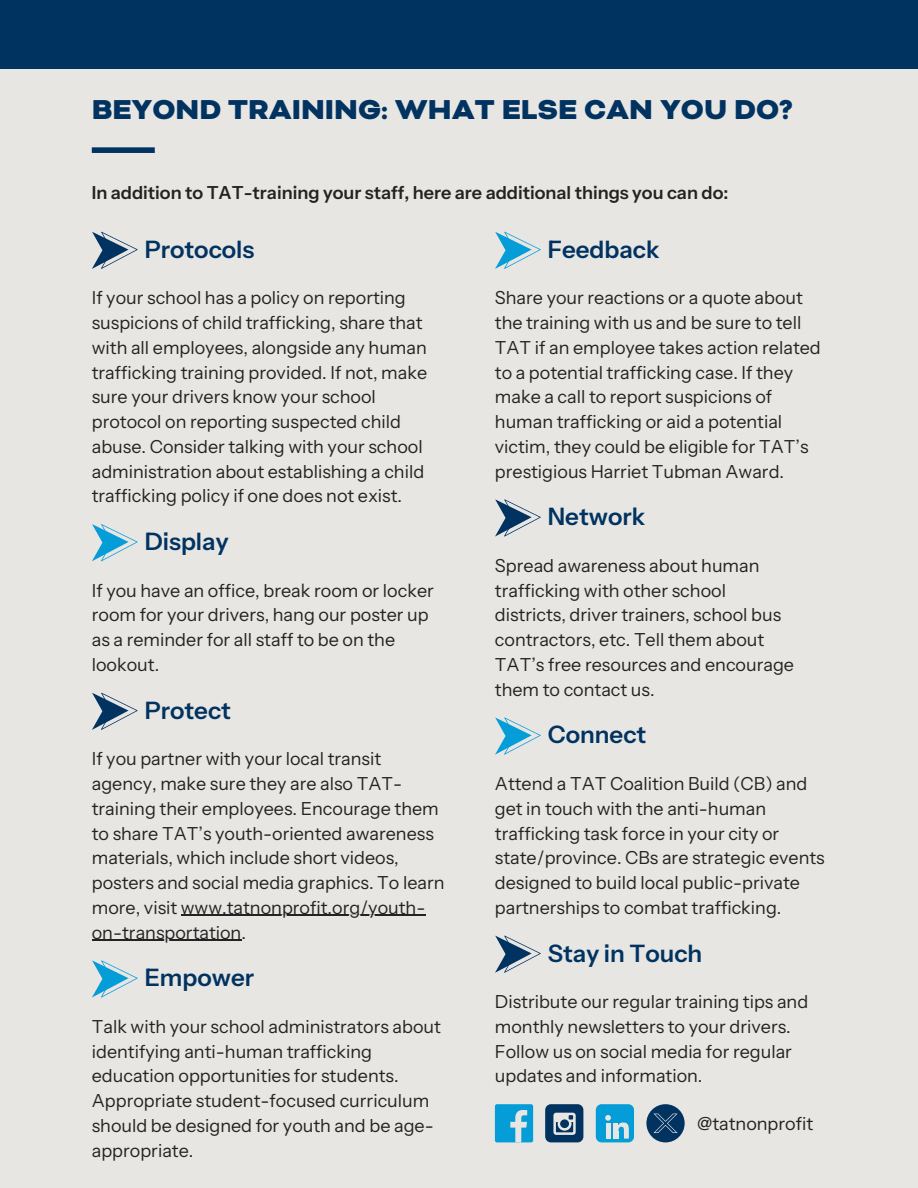
<style>
.page{position:relative;width:918px;height:1188px;background:#e8e6e3}
.page>*{position:absolute;margin:0;border:0;box-sizing:border-box;transform-origin:0 0}
.t1{font:900 31.5px "Bicyclette";color:#013361}
.t2{font:600 24px "Instrument Sans";color:#013361}
.t3{font:18px/24.8px "Instrument Sans";color:#232323}
.t4{font:600 18px "Instrument Sans";color:#232323}
</style>
<div class="page">
<div style="left:0;top:0;width:918px;height:68px;background:#013361"></div>
<div style="left:92px;top:147px;width:63px;height:6px;background:#013361"></div>
<svg style="left:92px;top:232px;width:46px;height:37px"></svg>
<svg style="left:495px;top:232px;width:46px;height:37px"></svg>
<svg style="left:92px;top:693px;width:46px;height:37px"></svg>
<svg style="left:495px;top:717px;width:46px;height:38px"></svg>
<svg style="left:92px;top:960px;width:46px;height:37px"></svg>
<svg style="left:495px;top:499px;width:46px;height:37px"></svg>
<svg style="left:92px;top:524px;width:46px;height:37px"></svg>
<svg style="left:495px;top:936px;width:46px;height:37px"></svg>
<div style="left:495px;top:1104px;width:38px;height:38px;background:#059dd8;border-radius:2px"></div>
<svg style="left:510px;top:1110px;width:17px;height:32px"></svg>
<svg style="left:646px;top:1104px;width:39px;height:38px"></svg>
<div style="left:596px;top:1104px;width:38px;height:38px;background:#059dd8;border-radius:6px"></div>
<svg style="left:605px;top:1115px;width:24px;height:24px"></svg>
<div style="left:545px;top:1104px;width:38px;height:38px;background:#013361;border-radius:6px"></div>
<svg style="left:553px;top:1113px;width:23px;height:22px"></svg>
<hr style="left:181px;top:915px;width:244px;height:1px;background:#232323">
<hr style="left:92px;top:940px;width:149px;height:1px;background:#232323">
<h1 class="t1" style="left:92px;top:91px;width:703px">BEYOND TRAINING: WHAT ELSE CAN YOU DO?</h1>
<p class="t4" style="left:92px;top:182px;width:638px">In addition to TAT-training your staff, here are additional things you can do:</p>
<h2 class="t2" style="left:145px;top:234px;width:111px">Protocols</h2>
<h2 class="t2" style="left:548px;top:234px;width:113px">Feedback</h2>
<p class="t3" style="left:92px;top:286px;width:337px">If your school has a policy on reporting suspicions of child trafficking, share that with all employees, alongside any human trafficking training provided. If not, make sure your drivers know your school protocol on reporting suspected child abuse. Consider talking with your school administration about establishing a child trafficking policy if one does not exist.</p>
<h2 class="t2" style="left:145px;top:526px;width:85px">Display</h2>
<p class="t3" style="left:92px;top:578px;width:344px">If you have an office, break room or locker room for your drivers, hang our poster up as a reminder for all staff to be on the lookout.</p>
<h2 class="t2" style="left:145px;top:695px;width:88px">Protect</h2>
<p class="t3" style="left:92px;top:747px;width:354px">If you partner with your local transit agency, make sure they are also TAT&shy;training their employees. Encourage them to share TAT’s youth-oriented awareness materials, which include short videos, posters and social media graphics. To learn more, visit www.tatnonprofit.org/youth&shy;on-transportation.</p>
<h2 class="t2" style="left:145px;top:963px;width:111px">Empower</h2>
<p class="t3" style="left:92px;top:1014px;width:351px">Talk with your school administrators about identifying anti-human trafficking education opportunities for students.<br>Appropriate student-focused curriculum should be designed for youth and be age&shy;appropriate.</p>
<p class="t3" style="left:495px;top:286px;width:327px">Share your reactions or a quote about the training with us and be sure to tell TAT if an employee takes action related to a potential trafficking case. If they make a call to report suspicions of human trafficking or aid a potential victim, they could be eligible for TAT’s prestigious Harriet Tubman Award.</p>
<h2 class="t2" style="left:548px;top:502px;width:99px">Network</h2>
<p class="t3" style="left:495px;top:553px;width:301px">Spread awareness about human trafficking with other school districts, driver trainers, school bus contractors, etc. Tell them about<br>TAT’s free resources and encourage them to contact us.</p>
<h2 class="t2" style="left:548px;top:720px;width:100px">Connect</h2>
<p class="t3" style="left:495px;top:771px;width:331px">Attend a TAT Coalition Build (CB) and get in touch with the anti-human trafficking task force in your city or state/province. CBs are strategic events designed to build local public-private partnerships to combat trafficking.</p>
<h2 class="t2" style="left:548px;top:938px;width:156px">Stay in Touch</h2>
<p class="t3" style="left:495px;top:990px;width:315px">Distribute our regular training tips and monthly newsletters to your drivers.<br>Follow us on social media for regular updates and information.</p>
<p class="t3" style="left:697px;top:1111px;width:118px">@tatnonprofit</p>
</div>
